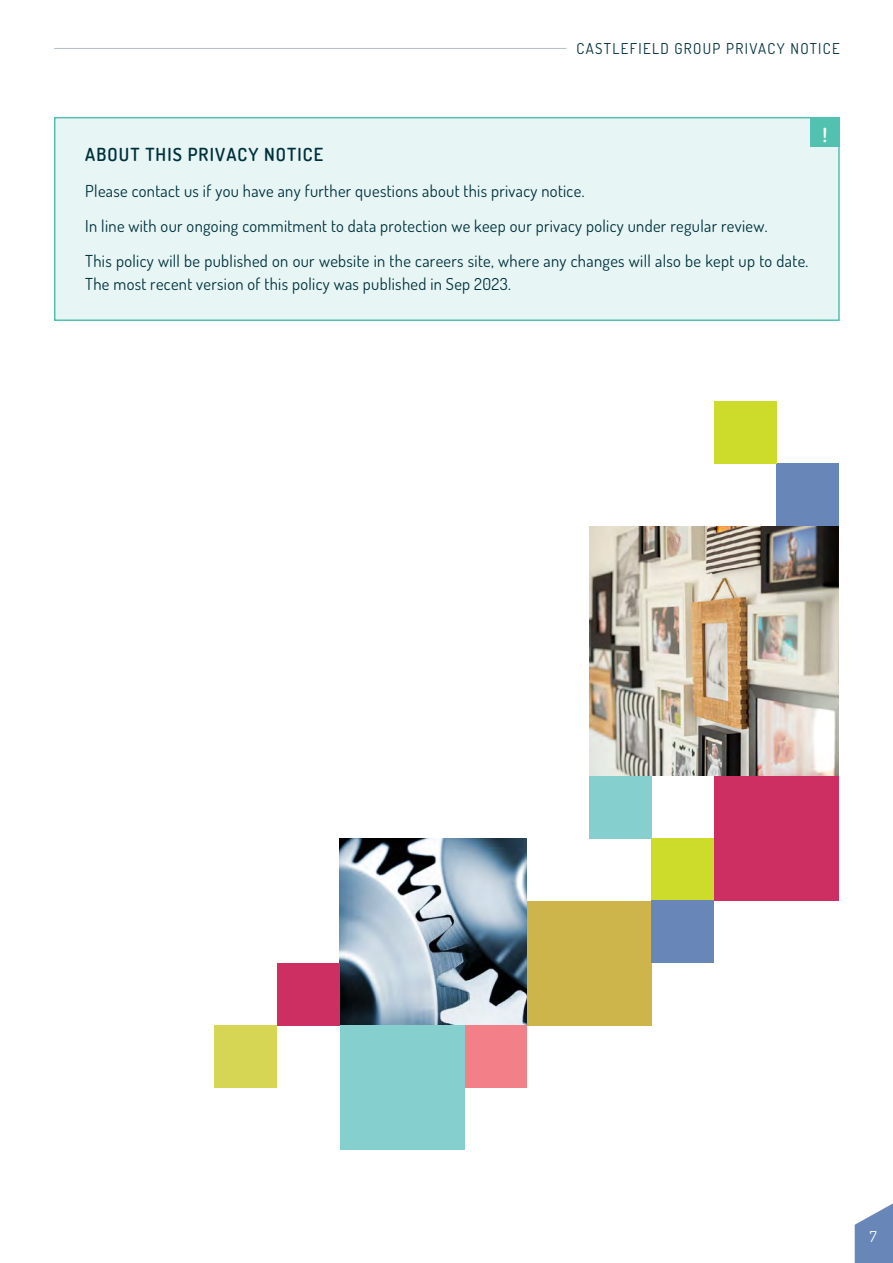
<style>
.page{position:relative;width:893px;height:1263px;background:#fff}
.page>*{position:absolute;margin:0;border:0;box-sizing:border-box;transform-origin:0 0}
.t1{font:700 19.5px "Dosis";color:#fff}
.t2{font:600 18px "Dosis";letter-spacing:.06em;color:#00303b}
.t3{font:16.5px/35.2px "Dosis";letter-spacing:.02em;color:#00303b}
.t4{font:15px "Dosis";letter-spacing:.09em;color:#00303b}
.t5{font:15px "Dosis";color:#fff}
</style>
<div class="page">
<hr style="left:54px;top:48px;width:512px;height:1px;background:#00303b">
<svg style="left:855px;top:1203px;width:38px;height:60px"></svg>
<div style="left:55px;top:118px;width:784px;height:202px;background:#e7f6f5"></div>
<div style="left:54px;top:117px;width:786px;height:204px;border:2px solid #52c1af"></div>
<div style="left:810px;top:117px;width:30px;height:30px;background:#52c1af"></div>
<img style="left:340px;top:838px;width:187px;height:187px">
<img style="left:589px;top:526px;width:250px;height:250px">
<div style="left:589px;top:776px;width:63px;height:62px;background:#85d0ce"></div>
<div style="left:652px;top:838px;width:62px;height:63px;background:#cddc2a"></div>
<div style="left:215px;top:1025px;width:62px;height:63px;background:#d6d654"></div>
<div style="left:527px;top:901px;width:125px;height:124px;background:#ceb54b"></div>
<div style="left:714px;top:776px;width:125px;height:125px;background:#ce2f62"></div>
<div style="left:652px;top:901px;width:62px;height:62px;background:#6986b8"></div>
<div style="left:464px;top:1025px;width:63px;height:63px;background:#f37f88"></div>
<div style="left:277px;top:963px;width:63px;height:62px;background:#ce2f62"></div>
<div style="left:340px;top:1025px;width:124px;height:125px;background:#85d0ce"></div>
<div style="left:776px;top:464px;width:63px;height:62px;background:#6986b8"></div>
<div style="left:714px;top:401px;width:62px;height:63px;background:#cddc2a"></div>
<p class="t4" style="left:577px;top:38px;width:265px">CASTLEFIELD GROUP PRIVACY NOTICE</p>
<p class="t2" style="left:85px;top:143px;width:239px">ABOUT THIS PRIVACY NOTICE</p>
<p class="t3" style="left:85px;top:172px;width:725px">Please contact us if you have any further questions about this privacy notice.<br>In line with our ongoing commitment to data protection we keep our privacy policy under regular review.<br>This policy will be published on our website in the careers site, where any changes will also be kept up to date.</p>
<p class="t3" style="left:85px;top:265px;width:427px">The most recent version of this policy was published in Sep 2023.</p>
<p class="t1" style="left:823px;top:122px;width:6px">!</p>
<p class="t5" style="left:870px;top:1225px;width:8px">7</p>
</div>
